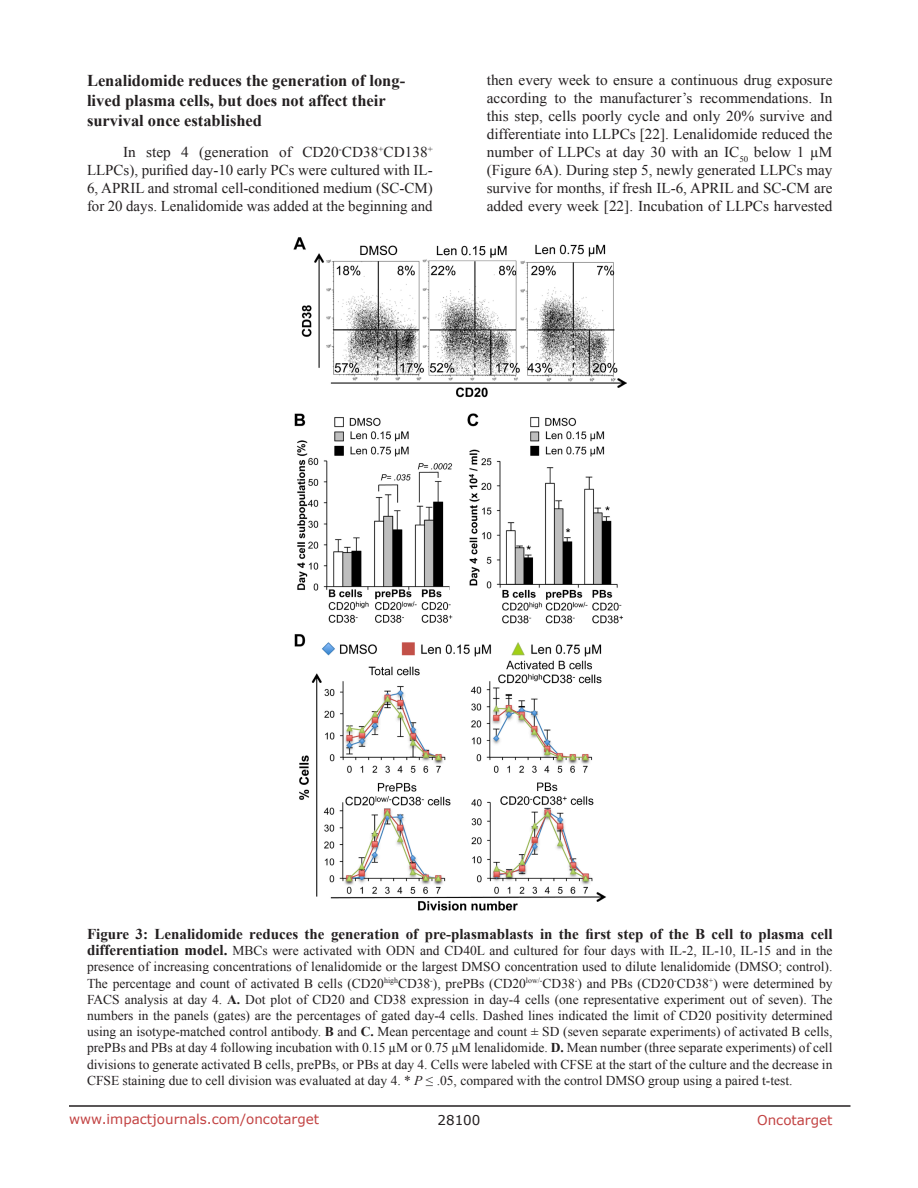
<style>
.page{position:relative;width:918px;height:1188px;background:#fff}
.page>*{position:absolute;margin:0;border:0;box-sizing:border-box;transform-origin:0 0}
.SubHeading{font:700 16.5px/19.8px "Times New Roman";color:#231f20}
.BodyText{font:15px/18px "Times New Roman";color:#231f20;text-align:justify}
.figuretext{font:700 15px "Times New Roman";color:#231f20}
.figuretext-2{font:13.5px/16.2px "Times New Roman";color:#231f20;text-align:justify}
.t1{font:13.5px "Verdana";color:#c24141}
.t2{font:13.5px "Verdana";color:#231f20}
.s1{font-weight:700;font-size:15px}
.s2{font-weight:700}
.s3{font-style:italic}
</style>
<div class="page">
<hr style="left:69px;top:1105px;width:781px;height:2px;background:#231f20">
<img style="left:293px;top:237px;width:333px;height:673px">
<p class="SubHeading" style="left:87px;top:70px;width:320px">Lenalidomide reduces the generation of long&shy;lived plasma cells, but does not affect their survival once established</p>
<p class="BodyText" style="left:87px;top:143px;width:347px;text-indent:36px">In step 4 (generation of CD20<sup>-</sup>CD38<sup>+</sup>CD138<sup>+ </sup>LLPCs), purified day-10 early PCs were cultured with IL-6, APRIL and stromal cell-conditioned medium (SC-CM) for 20 days. Lenalidomide was added at the beginning and</p>
<p class="BodyText" style="left:487px;top:71px;width:347px">then every week to ensure a continuous drug exposure according to the manufacturer’s recommendations. In this step, cells poorly cycle and only 20% survive and differentiate into LLPCs [22]. Lenalidomide reduced the number of LLPCs at day 30 with an IC<sub>50</sub> below 1 µM (Figure 6A). During step 5, newly generated LLPCs may survive for months, if fresh IL-6, APRIL and SC-CM are added every week [22]. Incubation of LLPCs harvested</p>
<p class="figuretext" style="left:87px;top:924px;width:747px">Figure 3: Lenalidomide reduces the generation of pre-plasmablasts in the first step of the B cell to plasma cell</p>
<p class="figuretext-2" style="left:87px;top:942px;width:747px"><span class="s1">differentiation model.</span> MBCs were activated with ODN and CD40L and cultured for four days with IL-2, IL-10, IL-15 and in the presence of increasing concentrations of lenalidomide or the largest DMSO concentration used to dilute lenalidomide (DMSO; control).<br>The percentage and count of activated B cells (CD20<sup>high</sup>CD38<sup>-</sup>), prePBs (CD20<sup>low/-</sup>CD38<sup>-</sup>) and PBs (CD20<sup>-</sup>CD38<sup>+</sup>) were determined by FACS analysis at day 4. <span class="s2">A.</span> Dot plot of CD20 and CD38 expression in day-4 cells (one representative experiment out of seven). The numbers in the panels (gates) are the percentages of gated day-4 cells. Dashed lines indicated the limit of CD20 positivity determined using an isotype-matched control antibody. <span class="s2">B</span> and <span class="s2">C.</span> Mean percentage and count ± SD (seven separate experiments) of activated B cells, prePBs and PBs at day 4 following incubation with 0.15 µM or 0.75 µM lenalidomide. <span class="s2">D.</span> Mean number (three separate experiments) of cell divisions to generate activated B cells, prePBs, or PBs at day 4. Cells were labeled with CFSE at the start of the culture and the decrease in CFSE staining due to cell division was evaluated at day 4. * <span class="s3">P</span> ≤ .05, compared with the control DMSO group using a paired t-test.</p>
<p class="t1" style="left:69px;top:1110px;width:252px">www.impactjournals.com/oncotarget</p>
<p class="t2" style="left:438px;top:1111px;width:44px">28100</p>
<p class="t1" style="left:757px;top:1111px;width:77px">Oncotarget</p>
</div>
